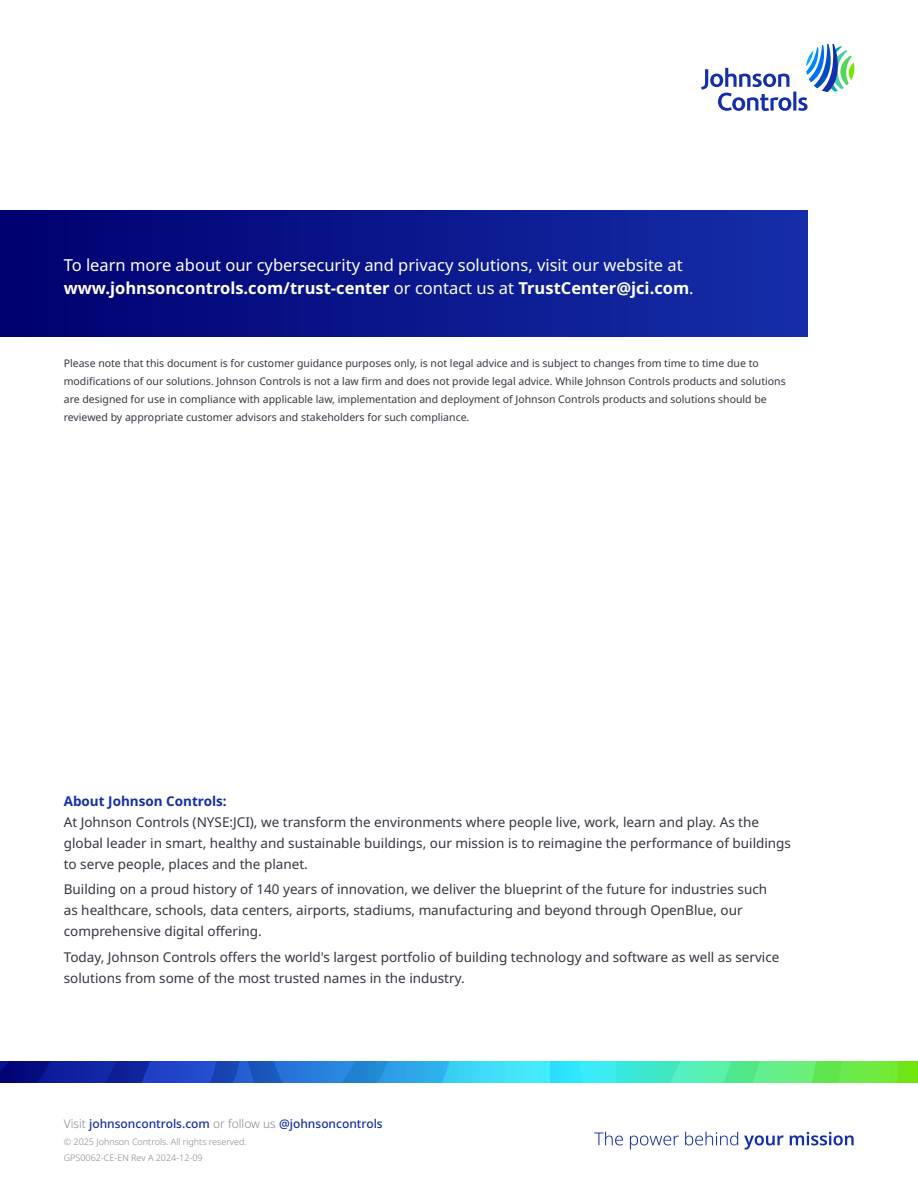
<style>
.page{position:relative;width:918px;height:1188px;background:#fff}
.page>*{position:absolute;margin:0;border:0;box-sizing:border-box;transform-origin:0 0}
.t1{font:16.5px/22.5px "Noto Sans";color:#fff}
.t2{font:13.5px/21px "Noto Sans";color:#333740}
.t3{font:700 13.5px "Noto Sans";color:#152ea9}
.t4{font:500 12px "Noto Sans";color:#152ea9}
.t5{font:10.5px/18px "Noto Sans";color:#333740}
.t6{font:300 9px "Noto Sans";color:#85878d}
.s1{font-weight:700}
.s2{font-weight:300;color:#85878d}
</style>
<div class="page">
<svg style="left:546px;top:1062px;width:372px;height:21px;background:#42e5b6"></svg>
<svg style="left:0;top:1062px;width:546px;height:21px;background:#226dc8"></svg>
<svg style="left:575px;top:1062px;width:41px;height:21px"></svg>
<svg style="left:654px;top:1062px;width:244px;height:21px;background:#5eeb7f"></svg>
<svg style="left:701px;top:44px;width:153px;height:67px"></svg>
<svg style="left:594px;top:1132px;width:29px;height:13px"></svg>
<svg style="left:630px;top:1136px;width:49px;height:14px"></svg>
<svg style="left:685px;top:1132px;width:53px;height:13px"></svg>
<svg style="left:744px;top:1135px;width:40px;height:15px"></svg>
<svg style="left:790px;top:1132px;width:64px;height:13px"></svg>
<div style="left:0;top:211px;width:808px;height:126px;background:linear-gradient(to right,#00006f,#152ea9)"></div>
<p class="t1" style="left:64px;top:255px;width:632px">To learn more about our cybersecurity and privacy solutions, visit our website at <span class="s1">www.johnsoncontrols.com/trust-center</span> or contact us at <span class="s1">TrustCenter@jci.com</span>.</p>
<p class="t5" style="left:64px;top:354px;width:723px">Please note that this document is for customer guidance purposes only, is not legal advice and is subject to changes from time to time due to modifications of our solutions. Johnson Controls is not a law firm and does not provide legal advice. While Johnson Controls products and solutions are designed for use in compliance with applicable law, implementation and deployment of Johnson Controls products and solutions should be reviewed by appropriate customer advisors and stakeholders for such compliance.</p>
<p class="t3" style="left:64px;top:792px;width:165px">About Johnson Controls:</p>
<p class="t2" style="left:64px;top:812px;width:729px">At Johnson Controls (NYSE:JCI), we transform the environments where people live, work, learn and play. As the global leader in smart, healthy and sustainable buildings, our mission is to reimagine the performance of buildings to serve people, places and the planet.</p>
<p class="t2" style="left:64px;top:879px;width:705px">Building on a proud history of 140 years of innovation, we deliver the blueprint of the future for industries such as healthcare, schools, data centers, airports, stadiums, manufacturing and beyond through OpenBlue, our comprehensive digital offering.</p>
<p class="t2" style="left:64px;top:947px;width:717px">Today, Johnson Controls offers the world's largest portfolio of building technology and software as well as service solutions from some of the most trusted names in the industry.</p>
<p class="t4" style="left:64px;top:1115px;width:321px"><span class="s2">Visit</span> johnsoncontrols.com <span class="s2">or follow us</span> @johnsoncontrols</p>
<p class="t6" style="left:64px;top:1135px;width:185px">© 2025 Johnson Controls. All rights reserved.</p>
<p class="t6" style="left:64px;top:1151px;width:141px">GPS0062-CE-EN Rev A 2024-12-09</p>
</div>
